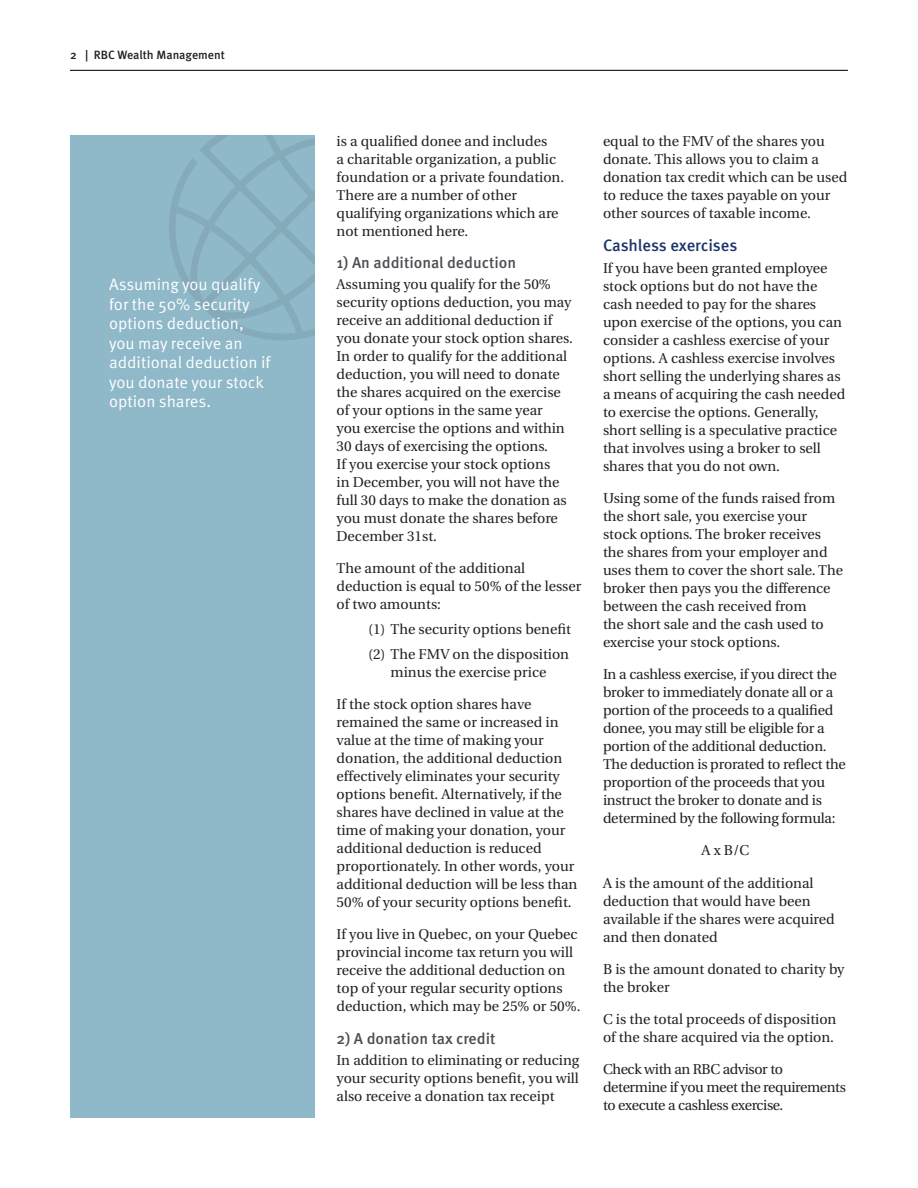
<style>
.page{position:relative;width:918px;height:1188px;background:#fff}
.page>*{position:absolute;margin:0;border:0;box-sizing:border-box;transform-origin:0 0}
.t1{font:16.5px/19.5px "Meta OT Norm";color:#fff}
.t2{font:500 16.5px "Meta OT";letter-spacing:-.01em;color:#1d366c}
.t3{font:500 15.75px "Meta OT";color:#4c4f54}
.t4{font:14.25px/18px "Utopia";color:#231f20}
.t5{font:14.25px/18px "Utopia";letter-spacing:-.025em;color:#231f20}
.t6{font:500 12px "Meta OT";color:#231f20}
</style>
<div class="page">
<hr style="left:70px;top:70px;width:778px;height:1px;background:#231f20">
<div style="left:70px;top:135px;width:245px;height:983px;background:#8fb8c8"></div>
<svg style="left:169px;top:135px;width:146px;height:205px"></svg>
<p class="t6" style="left:70px;top:47px;width:156px">2 | RBC Wealth Management</p>
<p class="t1" style="left:109px;top:275px;width:163px">Assuming you qualify for the 50% security options deduction, you may receive an additional deduction if you donate your stock option shares.</p>
<p class="t4" style="left:337px;top:132px;width:229px">is a qualified donee and includes<br>a charitable organization, a public foundation or a private foundation.<br>There are a number of other qualifying organizations which are not mentioned here.</p>
<p class="t3" style="left:337px;top:253px;width:181px">1) An additional deduction</p>
<p class="t4" style="left:337px;top:276px;width:238px">Assuming you qualify for the 50% security options deduction, you may receive an additional deduction if you donate your stock option shares.<br>In order to qualify for the additional deduction, you will need to donate the shares acquired on the exercise of your options in the same year<br>you exercise the options and within 30 days of exercising the options.<br>If you exercise your stock options<br>in December, you will not have the full 30 days to make the donation as you must donate the shares before December 31st.</p>
<p class="t4" style="left:337px;top:560px;width:246px">The amount of the additional deduction is equal to 50% of the lesser of two amounts:</p>
<p class="t4" style="left:368px;top:617px;width:204px;line-height:24.8px">(1) The security options benefit (2) The FMV on the disposition</p>
<p class="t4" style="left:391px;top:663px;width:157px">minus the exercise price</p>
<p class="t4" style="left:337px;top:696px;width:242px">If the stock option shares have remained the same or increased in value at the time of making your donation, the additional deduction effectively eliminates your security options benefit. Alternatively, if the shares have declined in value at the time of making your donation, your additional deduction is reduced proportionately. In other words, your additional deduction will be less than 50% of your security options benefit.</p>
<p class="t4" style="left:337px;top:926px;width:245px">If you live in Quebec, on your Quebec provincial income tax return you will receive the additional deduction on top of your regular security options deduction, which may be 25% or 50%.</p>
<p class="t3" style="left:337px;top:1028px;width:160px">2) A donation tax credit</p>
<p class="t4" style="left:337px;top:1051px;width:244px;text-align:justify">In addition to eliminating or reducing your security options benefit, you will also receive a donation tax receipt</p>
<p class="t4" style="left:603px;top:132px;width:246px">equal to the FMV of the shares you donate. This allows you to claim a donation tax credit which can be used to reduce the taxes payable on your other sources of taxable income.</p>
<p class="t2" style="left:603px;top:235px;width:136px">Cashless exercises</p>
<p class="t4" style="left:603px;top:259px;width:244px">If you have been granted employee stock options but do not have the cash needed to pay for the shares upon exercise of the options, you can consider a cashless exercise of your options. A cashless exercise involves short selling the underlying shares as a means of acquiring the cash needed to exercise the options. Generally, short selling is a speculative practice that involves using a broker to sell shares that you do not own.</p>
<p class="t4" style="left:603px;top:489px;width:242px">Using some of the funds raised from the short sale, you exercise your stock options. The broker receives the shares from your employer and uses them to cover the short sale. The broker then pays you the difference between the cash received from<br>the short sale and the cash used to exercise your stock options.</p>
<p class="t4" style="left:603px;top:666px;width:244px">In a cashless exercise, if you direct the broker to immediately donate all or a portion of the proceeds to a qualified donee, you may still be eligible for a portion of the additional deduction.<br>The deduction is prorated to reflect the proportion of the proceeds that you instruct the broker to donate and is determined by the following formula:</p>
<p class="t4" style="left:701px;top:842px;width:49px">A x B/C</p>
<p class="t4" style="left:603px;top:874px;width:233px">A is the amount of the additional deduction that would have been available if the shares were acquired and then donated</p>
<p class="t4" style="left:603px;top:960px;width:243px">B is the amount donated to charity by the broker</p>
<p class="t4" style="left:603px;top:1011px;width:235px">C is the total proceeds of disposition of the share acquired via the option.</p>
<p class="t5" style="left:603px;top:1061px;width:245px">Check with an RBC advisor to determine if you meet the requirements to execute a cashless exercise.</p>
</div>
